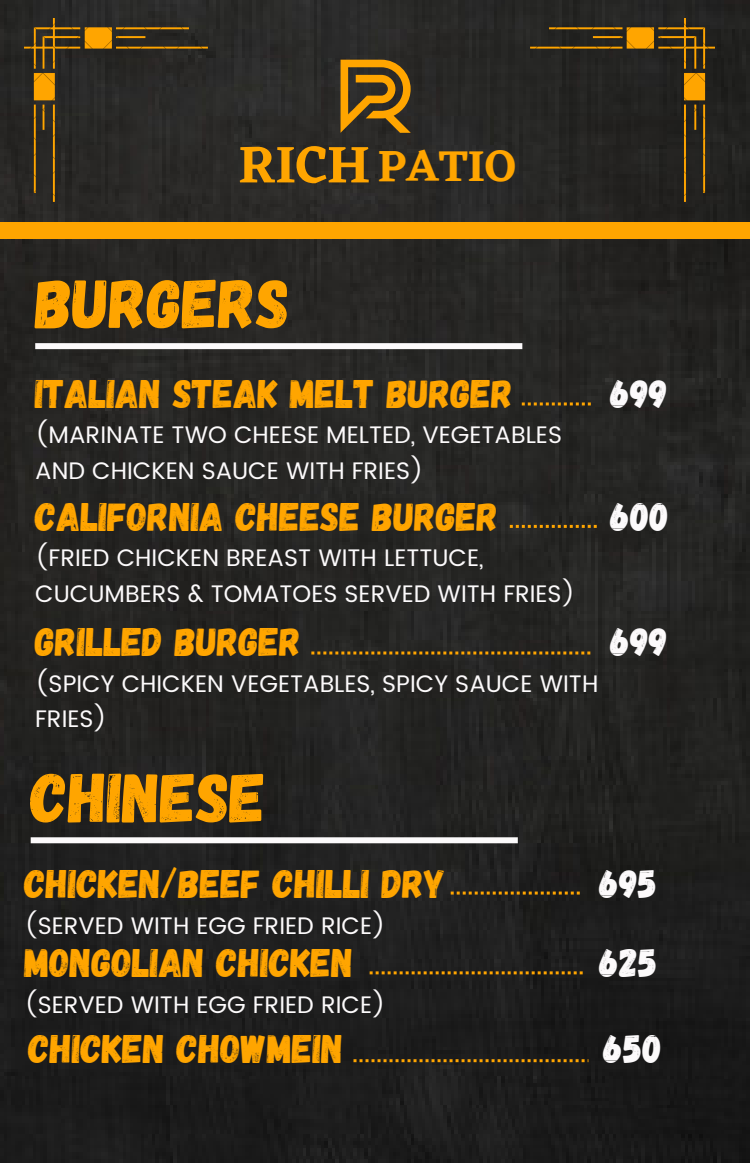
<style>
.page{position:relative;width:750px;height:1163px;background:#fff}
.page>*{position:absolute;margin:0;border:0;box-sizing:border-box;transform-origin:0 0}
.t1{font:69.72px "Gagalin";color:#ffa500}
.t2{font:600 53.6px "Eczar";color:#ffa500}
.t3{font:600 45.08px "Eczar";color:#ffa500}
.t4{font:39.83px "Gagalin";color:#ffa500}
.t5{font:39.83px "Gagalin";color:#fcfafb}
.t6{font:23.9px/35.8px "Poppins";color:#fcfafb}
</style>
<div class="page">
<img style="left:0;top:0;width:750px;height:1162px">
<img style="left:24px;top:19px;width:184px;height:182px">
<img style="left:531px;top:19px;width:183px;height:182px">
<svg style="left:341px;top:60px;width:70px;height:73px;background:#8c6216"></svg>
<div style="left:35px;top:343px;width:487px;height:6px;background:#fcfafb"></div>
<div style="left:0;top:222px;width:750px;height:17px;background:#ffa500"></div>
<div style="left:31px;top:837px;width:487px;height:6px;background:#fcfafb"></div>
<svg style="left:451px;top:891px;width:129px;height:3px"></svg>
<svg style="left:370px;top:971px;width:213px;height:3px"></svg>
<svg style="left:354px;top:1059px;width:234px;height:3px"></svg>
<svg style="left:522px;top:402px;width:69px;height:3px"></svg>
<svg style="left:510px;top:525px;width:87px;height:3px"></svg>
<svg style="left:311px;top:651px;width:279px;height:3px"></svg>
<p class="t2" style="left:238px;top:132px;width:133px">RICH</p>
<p class="t3" style="left:378px;top:139px;width:139px">PATIO</p>
<p class="t1" style="left:35px;top:258px;width:256px">BURGERS</p>
<p class="t4" style="left:35px;top:367px;width:479px">ITALIAN STEAK MELT BURGER</p>
<p class="t5" style="left:610px;top:367px;width:59px">699</p>
<p class="t6" style="left:35px;top:417px;width:528px">(MARINATE TWO CHEESE MELTED, VEGETABLES<br>AND CHICKEN SAUCE WITH FRIES)</p>
<p class="t4" style="left:35px;top:491px;width:465px">CALIFORNIA CHEESE BURGER</p>
<p class="t5" style="left:610px;top:491px;width:61px">600</p>
<p class="t6" style="left:35px;top:540px;width:541px">(FRIED CHICKEN BREAST WITH LETTUCE,<br>CUCUMBERS &amp; TOMATOES SERVED WITH FRIES)</p>
<p class="t4" style="left:35px;top:616px;width:268px">GRILLED BURGER</p>
<p class="t5" style="left:610px;top:616px;width:59px">699</p>
<p class="t6" style="left:35px;top:665px;width:565px">(SPICY CHICKEN VEGETABLES, SPICY SAUCE WITH<br>FRIES)</p>
<p class="t1" style="left:31px;top:752px;width:237px">CHINESE</p>
<p class="t4" style="left:24px;top:858px;width:423px">CHICKEN/BEEF CHILLI DRY</p>
<p class="t5" style="left:600px;top:858px;width:59px">695</p>
<p class="t6" style="left:24px;top:907px;width:363px">(SERVED WITH EGG FRIED RICE)</p>
<p class="t4" style="left:24px;top:937px;width:330px">MONGOLIAN CHICKEN</p>
<p class="t5" style="left:600px;top:937px;width:60px">625</p>
<p class="t6" style="left:24px;top:986px;width:363px">(SERVED WITH EGG FRIED RICE)</p>
<p class="t4" style="left:28px;top:1022px;width:316px">CHICKEN CHOWMEIN</p>
<p class="t5" style="left:604px;top:1022px;width:60px">650</p>
</div>
